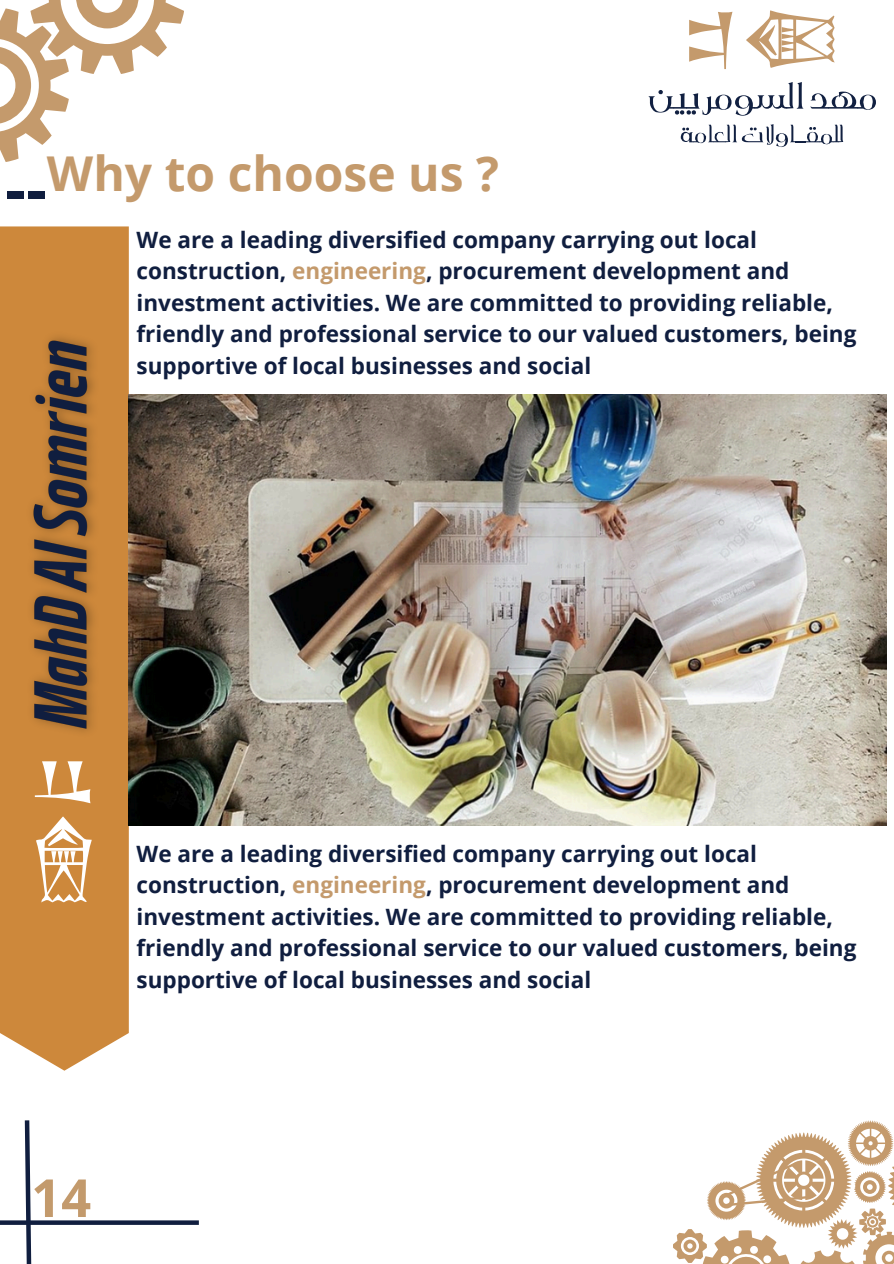
<style>
.page{position:relative;width:894px;height:1264px;background:#fff}
.page>*{position:absolute;margin:0;border:0;box-sizing:border-box;transform-origin:0 0}
.t1{font:700 64.5px "Open Sans";color:#101e3f}
.t2{font:700 52.5px "Open Sans";color:#c39a6c}
.t3{font:700 48px "Open Sans";color:#c49a6c}
.t4{font:700 22.5px/31.5px "Open Sans";color:#101e3f}
.s1{color:#c49a6c}
</style>
<div class="page">
<svg style="left:673px;top:1120px;width:220px;height:143px"></svg>
<div style="left:0;top:226px;width:129px;height:844px;background:#cd883b"></div>
<svg style="left:0;top:0;width:183px;height:162px"></svg>
<img style="left:19px;top:324px;width:96px;height:421px">
<svg style="left:36px;top:816px;width:56px;height:86px"></svg>
<svg style="left:35px;top:761px;width:55px;height:42px"></svg>
<svg style="left:746px;top:10px;width:88px;height:58px"></svg>
<svg style="left:689px;top:12px;width:43px;height:57px"></svg>
<svg style="left:648px;top:82px;width:155px;height:34px"></svg>
<svg style="left:810px;top:92px;width:65px;height:18px"></svg>
<svg style="left:680px;top:124px;width:163px;height:23px"></svg>
<svg style="left:0;top:1220px;width:199px;height:4px"></svg>
<svg style="left:22px;top:1120px;width:12px;height:143px"></svg>
<img style="left:129px;top:394px;width:757px;height:431px">
<p class="t3" style="left:47px;top:140px;width:453px">Why to choose us ?</p>
<p class="t1" style="left:5px;top:144px;width:43px">--</p>
<p class="t4" style="left:136px;top:223px;width:721px">We are a leading diversified company carrying out local construction, <span class="s1">engineering</span>, procurement development and investment activities. We are committed to providing reliable, friendly and professional service to our valued customers, being supportive of local businesses and social</p>
<p class="t4" style="left:136px;top:837px;width:721px">We are a leading diversified company carrying out local construction, <span class="s1">engineering</span>, procurement development and investment activities. We are committed to providing reliable, friendly and professional service to our valued customers, being supportive of local businesses and social</p>
<h2 class="t2" style="left:31px;top:1160px;width:61px">14</h2>
</div>
